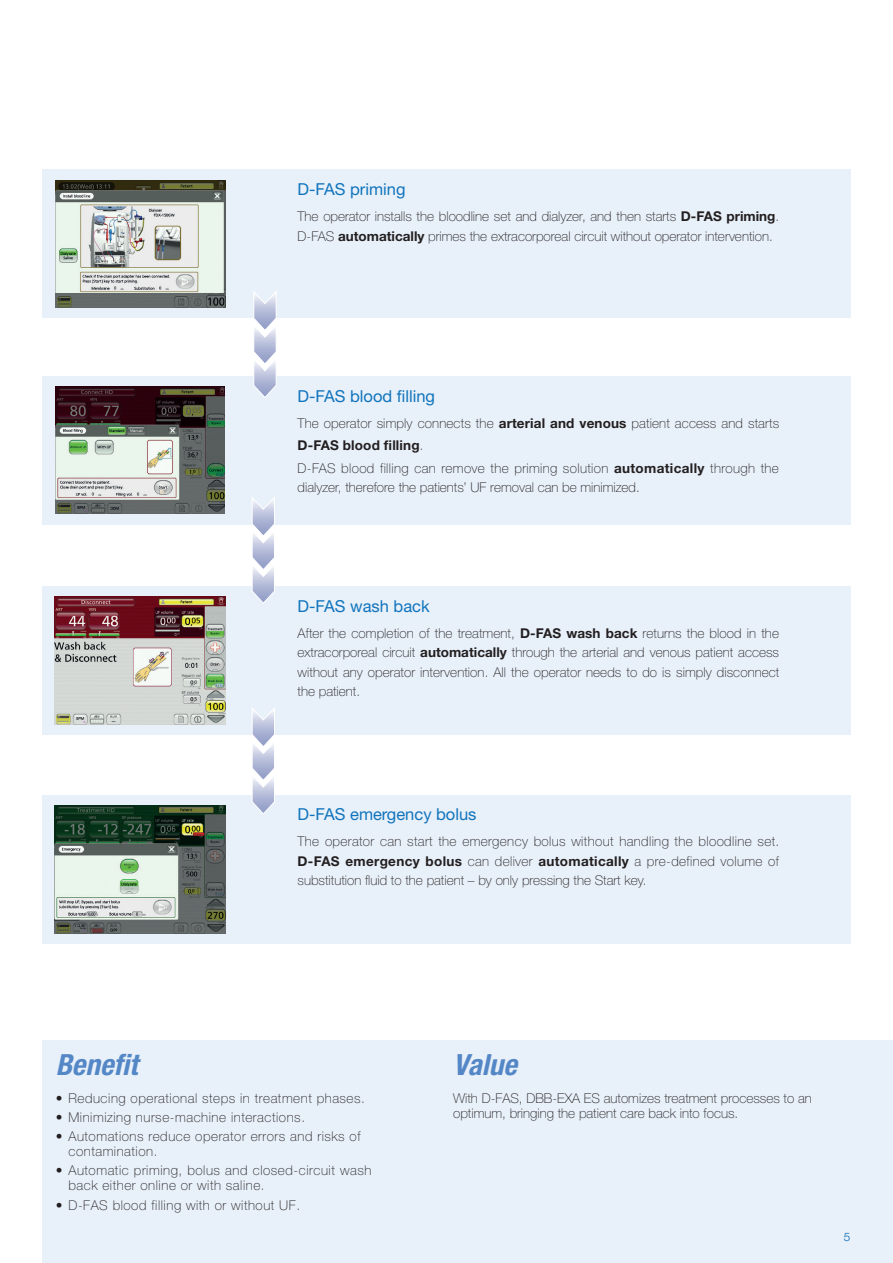
<style>
.page{position:relative;width:893px;height:1263px;background:#fff}
.page>*{position:absolute;margin:0;border:0;box-sizing:border-box;transform-origin:0 0}
.t1{font:italic 700 condensed 29.25px "Helvetica Neue LT Std";color:#5487c6}
.t2{font:16.5px "Helvetica Neue LT";color:#1074bc}
.t3{font:100 13.5px/19.5px "Helvetica Neue LT Std";letter-spacing:.005em;color:#231f20}
.t4{font:100 13.5px/15px "Helvetica Neue LT Std";letter-spacing:.04em;color:#231f20}
.t5{font:300 11.7px "Helvetica Neue LT";color:#0166b3}
.s1{font-weight:700}
</style>
<div class="page">
<div style="left:42px;top:586px;width:808px;height:149px;background:#e8f0f9"></div>
<img style="left:55px;top:597px;width:170px;height:127px">
<div style="left:42px;top:376px;width:808px;height:148px;background:#e8f0f9"></div>
<img style="left:55px;top:387px;width:170px;height:127px">
<div style="left:42px;top:794px;width:808px;height:149px;background:#e8f0f9"></div>
<img style="left:55px;top:805px;width:170px;height:128px">
<div style="left:42px;top:169px;width:808px;height:149px;background:#e8f0f9"></div>
<img style="left:55px;top:190px;width:170px;height:104px">
<img style="left:147px;top:207px;width:34px;height:54px">
<img style="left:55px;top:294px;width:170px;height:14px">
<img style="left:55px;top:180px;width:170px;height:10px">
<div style="left:43px;top:1040px;width:850px;height:223px;background:#e8f0f9"></div>
<svg style="left:254px;top:292px;width:22px;height:106px"></svg>
<svg style="left:251px;top:497px;width:24px;height:107px"></svg>
<svg style="left:251px;top:707px;width:24px;height:107px"></svg>
<p class="t2" style="left:298px;top:179px;width:109px">D-FAS priming</p>
<p class="t3" style="left:298px;top:207px;width:483px">The operator installs the bloodline set and dialyzer, and then starts <span class="s1">D-FAS priming</span>.<br>D-FAS <span class="s1">automatically</span> primes the extracorporeal circuit without operator intervention.</p>
<p class="t2" style="left:298px;top:386px;width:139px">D-FAS blood filling</p>
<p class="t3" style="left:298px;top:411px;width:483px;line-height:22.5px">The operator simply connects the <span class="s1">arterial and venous</span> patient access and starts<br><span class="s1">D-FAS blood filling</span>.<br>D-FAS blood filling can remove the priming solution <span class="s1">automatically</span> through the</p>
<p class="t3" style="left:298px;top:477px;width:344px">dialyzer, therefore the patients’ UF removal can be minimized.</p>
<p class="t2" style="left:298px;top:596px;width:134px">D-FAS wash back</p>
<p class="t3" style="left:298px;top:623px;width:483px;text-align:justify">After the completion of the treatment, <span class="s1">D-FAS wash back</span> returns the blood in the extracorporeal circuit <span class="s1">automatically</span> through the arterial and venous patient access without any operator intervention. All the operator needs to do is simply disconnect the patient.</p>
<p class="t2" style="left:298px;top:804px;width:180px">D-FAS emergency bolus</p>
<p class="t3" style="left:298px;top:831px;width:483px;text-align:justify">The operator can start the emergency bolus without handling the bloodline set.<br><span class="s1">D-FAS emergency bolus</span> can deliver <span class="s1">automatically</span> a pre-defined volume of substitution fluid to the patient – by only pressing the Start key.</p>
<h1 class="t1" style="left:56px;top:1047px;width:84px">Benefit</h1>
<h1 class="t1" style="left:453px;top:1047px;width:65px">Value</h1>
<p class="t4" style="left:56px;top:1090px;width:311px">• Reducing operational steps in treatment phases.</p>
<p class="t4" style="left:56px;top:1109px;width:251px">• Minimizing nurse-machine interactions.</p>
<p class="t4" style="left:68px;top:1129px;width:294px;text-indent:-13px">• Automations reduce operator errors and risks of contamination.</p>
<p class="t4" style="left:68px;top:1163px;width:304px;text-indent:-13px">• Automatic priming, bolus and closed-circuit wash back either online or with saline.</p>
<p class="t4" style="left:56px;top:1197px;width:246px">• D-FAS blood filling with or without UF.</p>
<p class="t3" style="left:453px;top:1090px;width:360px;line-height:15px">With D-FAS, DBB-EXA ES automizes treatment processes to an optimum, bringing the patient care back into focus.</p>
<p class="t5" style="left:844px;top:1229px;width:8px">5</p>
</div>
